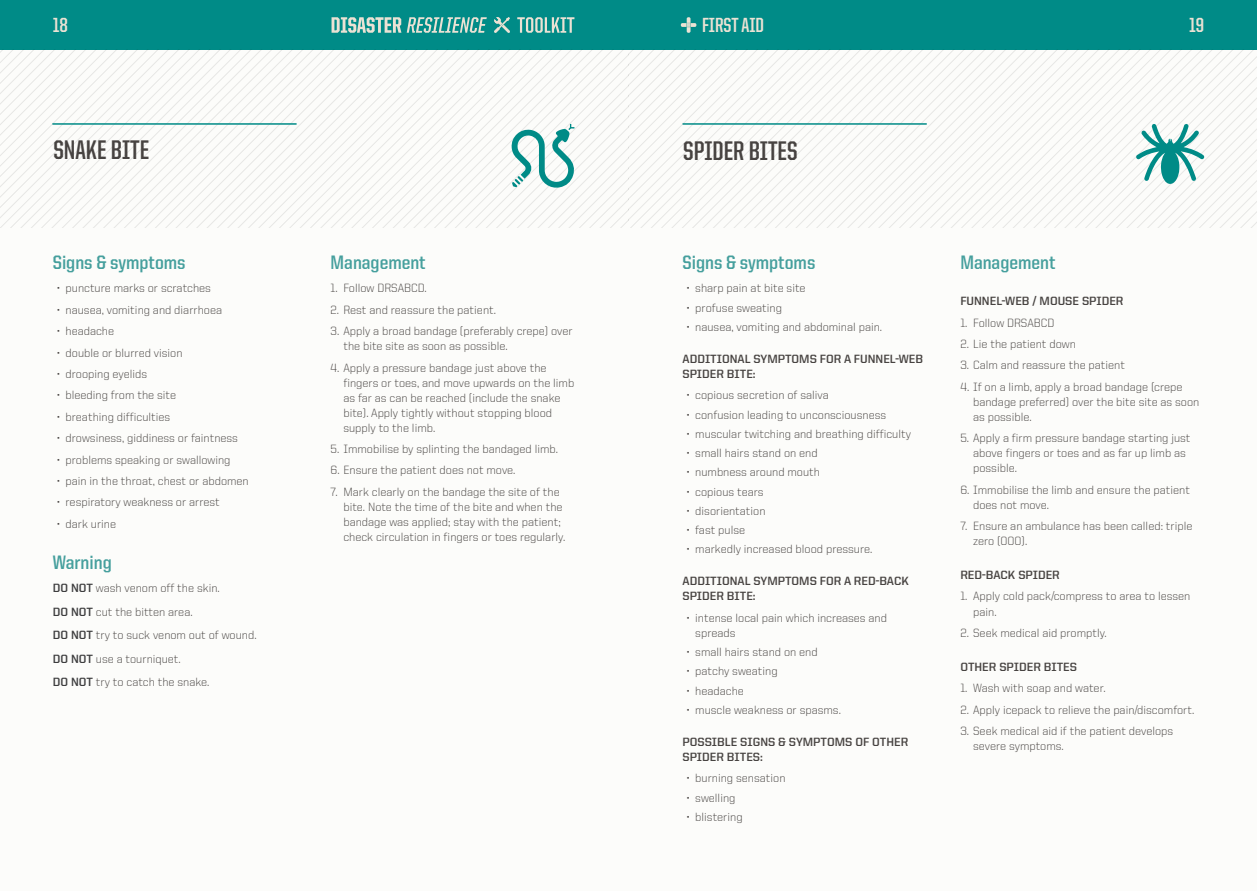
<style>
.page{position:relative;width:1257px;height:891px;background:#fff}
.page>*{position:absolute;margin:0;border:0;box-sizing:border-box;transform-origin:0 0}
.Heading_1{font:700 27px "United Sans Cond";color:#474341}
.t1{font:700 20.55px "United Sans Cond";color:#ebe2d4}
.Heading_2{font:700 19.5px "United Sans Semi Cond";color:#459f9d}
.t2{font:300 12px/15px "United Sans Reg";color:#474341}
.Heading_3{font:700 12px/15px "United Sans Reg";color:#474341}
.s1{font-weight:700;color:#3e3e3f}
</style>
<div class="page">
<div style="left:0;top:0;width:1256px;height:890px;background:#fcfcfa"></div>
<div style="left:0;top:0;width:1256px;height:50px;background:#008b87"></div>
<svg style="left:680px;top:17px;width:16px;height:16px"></svg>
<svg style="left:199px;top:50px;width:11px;height:177px"></svg>
<svg style="left:230px;top:50px;width:11px;height:177px"></svg>
<svg style="left:241px;top:50px;width:10px;height:177px"></svg>
<svg style="left:251px;top:50px;width:10px;height:177px"></svg>
<svg style="left:261px;top:50px;width:11px;height:177px"></svg>
<svg style="left:272px;top:50px;width:10px;height:177px"></svg>
<svg style="left:282px;top:50px;width:10px;height:177px"></svg>
<svg style="left:292px;top:50px;width:11px;height:177px"></svg>
<svg style="left:303px;top:50px;width:10px;height:177px"></svg>
<svg style="left:313px;top:50px;width:10px;height:177px"></svg>
<svg style="left:323px;top:50px;width:11px;height:177px"></svg>
<svg style="left:334px;top:50px;width:10px;height:177px"></svg>
<svg style="left:344px;top:50px;width:11px;height:177px"></svg>
<svg style="left:355px;top:50px;width:10px;height:177px"></svg>
<svg style="left:365px;top:50px;width:10px;height:177px"></svg>
<svg style="left:881px;top:50px;width:10px;height:177px"></svg>
<svg style="left:891px;top:50px;width:11px;height:177px"></svg>
<svg style="left:902px;top:50px;width:10px;height:177px"></svg>
<svg style="left:912px;top:50px;width:10px;height:177px"></svg>
<svg style="left:922px;top:50px;width:11px;height:177px"></svg>
<svg style="left:933px;top:50px;width:10px;height:177px"></svg>
<svg style="left:943px;top:50px;width:10px;height:177px"></svg>
<svg style="left:953px;top:50px;width:11px;height:177px"></svg>
<svg style="left:964px;top:50px;width:10px;height:177px"></svg>
<svg style="left:974px;top:50px;width:10px;height:177px"></svg>
<svg style="left:984px;top:50px;width:11px;height:177px"></svg>
<svg style="left:995px;top:50px;width:10px;height:177px"></svg>
<hr style="left:52px;top:123px;width:244px;height:2px;background:#008b87">
<hr style="left:682px;top:123px;width:244px;height:2px;background:#008b87">
<svg style="left:331px;top:17px;width:155px;height:16px"></svg>
<svg style="left:517px;top:17px;width:57px;height:16px"></svg>
<svg style="left:494px;top:17px;width:16px;height:16px"></svg>
<svg style="left:375px;top:50px;width:502px;height:177px"></svg>
<svg style="left:1005px;top:50px;width:251px;height:177px"></svg>
<h2 class="t1" style="left:53px;top:15px;width:17px">18</h2>
<h2 class="t1" style="left:702px;top:15px;width:63px">FIRST AID</h2>
<h2 class="t1" style="left:1188px;top:15px;width:17px">19</h2>
<p class="Heading_1" style="left:54px;top:136px;width:97px">SNAKE BITE</p>
<p class="Heading_2" style="left:53px;top:252px;width:134px">Signs &amp; symptoms</p>
<p class="t2" style="left:57px;top:281px;width:155px">• puncture marks or scratches</p>
<p class="t2" style="left:57px;top:302px;width:166px">• nausea, vomiting and diarrhoea</p>
<p class="t2" style="left:57px;top:323px;width:59px">• headache</p>
<p class="t2" style="left:57px;top:345px;width:127px">• double or blurred vision</p>
<p class="t2" style="left:57px;top:366px;width:92px">• drooping eyelids</p>
<p class="t2" style="left:57px;top:387px;width:120px">• bleeding from the site</p>
<p class="t2" style="left:57px;top:409px;width:115px">• breathing difficulties</p>
<p class="t2" style="left:57px;top:430px;width:182px">• drowsiness, giddiness or faintness</p>
<p class="t2" style="left:57px;top:452px;width:175px">• problems speaking or swallowing</p>
<p class="t2" style="left:57px;top:473px;width:193px">• pain in the throat, chest or abdomen</p>
<p class="t2" style="left:57px;top:494px;width:164px">• respiratory weakness or arrest</p>
<p class="t2" style="left:57px;top:516px;width:61px">• dark urine</p>
<p class="Heading_2" style="left:53px;top:551px;width:60px">Warning</p>
<p class="t2" style="left:53px;top:580px;width:168px"><span class="s1">DO NOT</span> wash venom off the skin.</p>
<p class="t2" style="left:53px;top:604px;width:141px"><span class="s1">DO NOT</span> cut the bitten area.</p>
<p class="t2" style="left:53px;top:627px;width:205px"><span class="s1">DO NOT</span> try to suck venom out of wound.</p>
<p class="t2" style="left:53px;top:651px;width:130px"><span class="s1">DO NOT</span> use a tourniquet.</p>
<p class="t2" style="left:53px;top:674px;width:158px"><span class="s1">DO NOT</span> try to catch the snake.</p>
<p class="Heading_2" style="left:330px;top:252px;width:97px">Management</p>
<p class="t2" style="left:330px;top:281px;width:98px">1. Follow DRSABCD.</p>
<p class="t2" style="left:330px;top:302px;width:167px">2. Rest and reassure the patient.</p>
<p class="t2" style="left:343px;top:323px;width:231px;text-indent:-13px">3. Apply a broad bandage (preferably crepe) over the bite site as soon as possible.</p>
<p class="t2" style="left:343px;top:360px;width:232px;text-indent:-13px">4. Apply a pressure bandage just above the fingers or toes, and move upwards on the limb as far as can be reached (include the snake bite). Apply tightly without stopping blood supply to the limb.</p>
<p class="t2" style="left:330px;top:441px;width:229px">5. Immobilise by splinting the bandaged limb.</p>
<p class="t2" style="left:330px;top:462px;width:186px">6. Ensure the patient does not move.</p>
<p class="t2" style="left:343px;top:484px;width:223px;text-indent:-13px">7. Mark clearly on the bandage the site of the bite. Note the time of the bite and when the bandage was applied; stay with the patient; check circulation in fingers or toes regularly.</p>
<p class="Heading_1" style="left:683px;top:137px;width:116px">SPIDER BITES</p>
<p class="Heading_2" style="left:682px;top:252px;width:134px">Signs &amp; symptoms</p>
<p class="t2" style="left:686px;top:281px;width:120px">• sharp pain at bite site</p>
<p class="t2" style="left:686px;top:300px;width:97px">• profuse sweating</p>
<p class="t2" style="left:686px;top:319px;width:197px">• nausea, vomiting and abdominal pain.</p>
<p class="Heading_3" style="left:682px;top:351px;width:242px">ADDITIONAL SYMPTOMS FOR A FUNNEL-WEB<br>SPIDER BITE:</p>
<p class="t2" style="left:686px;top:387px;width:143px">• copious secretion of saliva</p>
<p class="t2" style="left:686px;top:407px;width:201px">• confusion leading to unconsciousness</p>
<p class="t2" style="left:686px;top:426px;width:226px">• muscular twitching and breathing difficulty</p>
<p class="t2" style="left:686px;top:445px;width:132px">• small hairs stand on end</p>
<p class="t2" style="left:686px;top:464px;width:135px">• numbness around mouth</p>
<p class="t2" style="left:686px;top:484px;width:78px">• copious tears</p>
<p class="t2" style="left:686px;top:503px;width:80px">• disorientation</p>
<p class="t2" style="left:686px;top:522px;width:60px">• fast pulse</p>
<p class="t2" style="left:686px;top:541px;width:187px">• markedly increased blood pressure.</p>
<p class="Heading_3" style="left:682px;top:573px;width:228px">ADDITIONAL SYMPTOMS FOR A RED-BACK<br>SPIDER BITE:</p>
<p class="t2" style="left:695px;top:610px;width:193px;text-indent:-9px">• intense local pain which increases and spreads</p>
<p class="t2" style="left:686px;top:644px;width:132px">• small hairs stand on end</p>
<p class="t2" style="left:686px;top:663px;width:92px">• patchy sweating</p>
<p class="t2" style="left:686px;top:683px;width:59px">• headache</p>
<p class="t2" style="left:686px;top:702px;width:156px">• muscle weakness or spasms.</p>
<p class="Heading_3" style="left:682px;top:734px;width:227px">POSSIBLE SIGNS &amp; SYMPTOMS OF OTHER<br>SPIDER BITES:</p>
<p class="t2" style="left:686px;top:770px;width:100px">• burning sensation</p>
<p class="t2" style="left:686px;top:789px;width:50px">• swelling</p>
<p class="t2" style="left:686px;top:809px;width:57px">• blistering</p>
<p class="Heading_2" style="left:960px;top:252px;width:97px">Management</p>
<p class="Heading_3" style="left:960px;top:293px;width:165px">FUNNEL-WEB / MOUSE SPIDER</p>
<p class="t2" style="left:960px;top:315px;width:95px">1. Follow DRSABCD</p>
<p class="t2" style="left:960px;top:336px;width:117px">2. Lie the patient down</p>
<p class="t2" style="left:960px;top:357px;width:166px">3. Calm and reassure the patient</p>
<p class="t2" style="left:972px;top:379px;width:228px;text-indent:-13px">4. If on a limb, apply a broad bandage (crepe bandage preferred) over the bite site as soon as possible.</p>
<p class="t2" style="left:972px;top:430px;width:219px;text-indent:-13px">5. Apply a firm pressure bandage starting just above fingers or toes and as far up limb as possible.</p>
<p class="t2" style="left:972px;top:482px;width:218px;text-indent:-13px">6. Immobilise the limb and ensure the patient does not move.</p>
<p class="t2" style="left:972px;top:518px;width:221px;text-indent:-13px">7. Ensure an ambulance has been called: triple zero (000).</p>
<p class="Heading_3" style="left:960px;top:567px;width:101px">RED-BACK SPIDER</p>
<p class="t2" style="left:972px;top:588px;width:219px;text-indent:-13px">1. Apply cold pack/compress to area to lessen pain.</p>
<p class="t2" style="left:960px;top:625px;width:148px">2. Seek medical aid promptly.</p>
<p class="Heading_3" style="left:960px;top:659px;width:118px">OTHER SPIDER BITES</p>
<p class="t2" style="left:960px;top:680px;width:147px">1. Wash with soap and water.</p>
<p class="t2" style="left:960px;top:702px;width:235px">2. Apply icepack to relieve the pain/discomfort.</p>
<p class="t2" style="left:972px;top:723px;width:202px;text-indent:-13px">3. Seek medical aid if the patient develops severe symptoms.</p>
</div>
